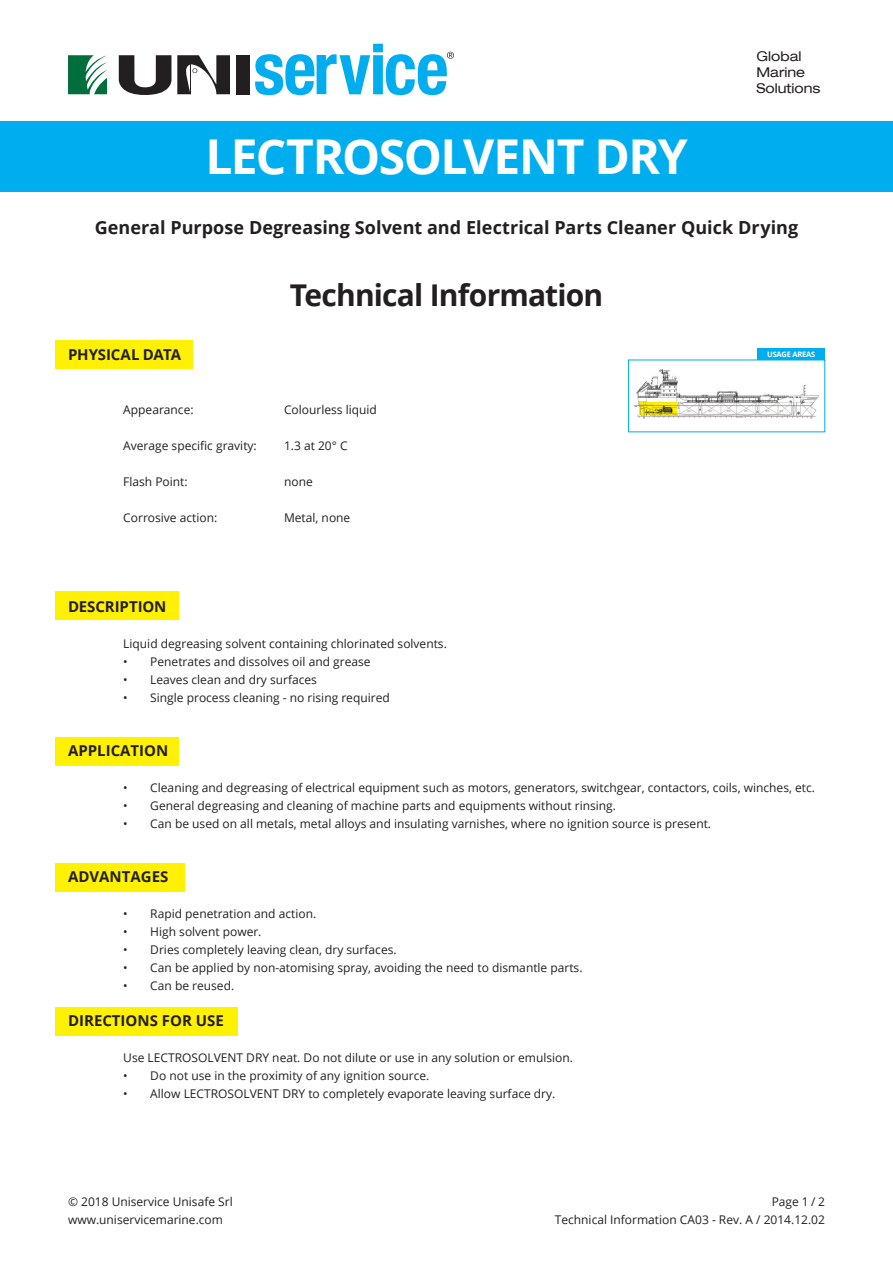
<style>
.page{position:relative;width:893px;height:1263px;background:#fff}
.page>*{position:absolute;margin:0;border:0;box-sizing:border-box;transform-origin:0 0}
.t1{font:700 48px "Open Sans";letter-spacing:-.035em;color:#fff}
.t2{font:700 30px "Open Sans";letter-spacing:-.03em;color:#231f20}
.t3{font:700 18px "Open Sans";letter-spacing:.005em;color:#231f20}
.t4{font:700 15px "Open Sans";color:#231f20}
.t5{font:expanded 13.5px/16.2px "Helvetica Neue LT Com";color:#231f20}
.t6{font:12px "Open Sans";color:#231f20}
.t7{font:700 7.5px "Open Sans";letter-spacing:-.03em;color:#fff}
</style>
<div class="page">
<div style="left:55px;top:340px;width:137px;height:29px;background:#fff101"></div>
<div style="left:55px;top:591px;width:124px;height:29px;background:#fff101"></div>
<div style="left:55px;top:1007px;width:183px;height:28px;background:#fff101"></div>
<div style="left:55px;top:736px;width:124px;height:29px;background:#fff101"></div>
<div style="left:55px;top:862px;width:130px;height:29px;background:#fff101"></div>
<img style="left:634px;top:369px;width:185px;height:50px">
<img style="left:640px;top:402px;width:36px;height:13px">
<div style="left:757px;top:349px;width:68px;height:11px;background:#00aeef"></div>
<div style="left:0;top:121px;width:893px;height:70px;background:#00aeef"></div>
<svg style="left:255px;top:44px;width:199px;height:51px"></svg>
<div style="left:236px;top:55px;width:14px;height:39px;background:#231f20"></div>
<svg style="left:119px;top:55px;width:111px;height:40px"></svg>
<svg style="left:68px;top:55px;width:39px;height:39px"></svg>
<h1 class="t1" style="left:205px;top:123px;width:484px">LECTROSOLVENT DRY</h1>
<p class="t5" style="left:756px;top:48px;width:65px">Global<br>Marine<br>Solutions</p>
<h3 class="t3" style="left:95px;top:215px;width:705px">General Purpose Degreasing Solvent and Electrical Parts Cleaner Quick Drying</h3>
<p class="t4" style="left:68px;top:344px;width:115px">PHYSICAL DATA</p>
<h2 class="t2" style="left:290px;top:274px;width:315px">Technical Information</h2>
<p class="t6" style="left:123px;top:401px;width:72px">Appearance:</p>
<p class="t6" style="left:284px;top:401px;width:94px">Colourless liquid</p>
<p class="t6" style="left:123px;top:437px;width:135px">Average specific gravity:</p>
<p class="t6" style="left:284px;top:437px;width:65px">1.3 at 20° C</p>
<p class="t6" style="left:123px;top:473px;width:66px">Flash Point:</p>
<p class="t6" style="left:284px;top:473px;width:30px">none</p>
<p class="t6" style="left:123px;top:509px;width:95px">Corrosive action:</p>
<p class="t6" style="left:284px;top:509px;width:68px">Metal, none</p>
<p class="t4" style="left:68px;top:596px;width:100px">DESCRIPTION</p>
<p class="t6" style="left:123px;top:635px;width:325px">Liquid degreasing solvent containing chlorinated solvents.</p>
<p class="t6" style="left:123px;top:653px;width:249px">• Penetrates and dissolves oil and grease</p>
<p class="t6" style="left:123px;top:671px;width:195px">• Leaves clean and dry surfaces</p>
<p class="t6" style="left:123px;top:689px;width:268px">• Single process cleaning - no rising required</p>
<p class="t7" style="left:767px;top:349px;width:49px">USAGE AREAS</p>
<p class="t4" style="left:68px;top:740px;width:102px">APPLICATION</p>
<p class="t6" style="left:123px;top:779px;width:693px">• Cleaning and degreasing of electrical equipment such as motors, generators, switchgear, contactors, coils, winches, etc.</p>
<p class="t6" style="left:123px;top:797px;width:494px">• General degreasing and cleaning of machine parts and equipments without rinsing.</p>
<p class="t6" style="left:123px;top:815px;width:589px">• Can be used on all metals, metal alloys and insulating varnishes, where no ignition source is present.</p>
<p class="t4" style="left:68px;top:866px;width:102px">ADVANTAGES</p>
<p class="t6" style="left:123px;top:905px;width:194px">• Rapid penetration and action.</p>
<p class="t6" style="left:123px;top:923px;width:140px">• High solvent power.</p>
<p class="t6" style="left:123px;top:941px;width:275px">• Dries completely leaving clean, dry surfaces.</p>
<p class="t6" style="left:123px;top:959px;width:461px">• Can be applied by non-atomising spray, avoiding the need to dismantle parts.</p>
<p class="t6" style="left:123px;top:977px;width:112px">• Can be reused.</p>
<p class="t4" style="left:68px;top:1010px;width:157px">DIRECTIONS FOR USE</p>
<p class="t6" style="left:123px;top:1049px;width:451px">Use LECTROSOLVENT DRY neat. Do not dilute or use in any solution or emulsion.</p>
<p class="t6" style="left:123px;top:1067px;width:307px">• Do not use in the proximity of any ignition source.</p>
<p class="t6" style="left:123px;top:1085px;width:434px">• Allow LECTROSOLVENT DRY to completely evaporate leaving surface dry.</p>
<p class="t6" style="left:68px;top:1193px;width:166px">© 2018 Uniservice Unisafe Srl</p>
<p class="t6" style="left:772px;top:1193px;width:55px">Page 1 / 2</p>
<p class="t6" style="left:68px;top:1211px;width:156px">www.uniservicemarine.com</p>
<p class="t6" style="left:555px;top:1211px;width:272px">Technical Information CA03 - Rev. A / 2014.12.02</p>
</div>
